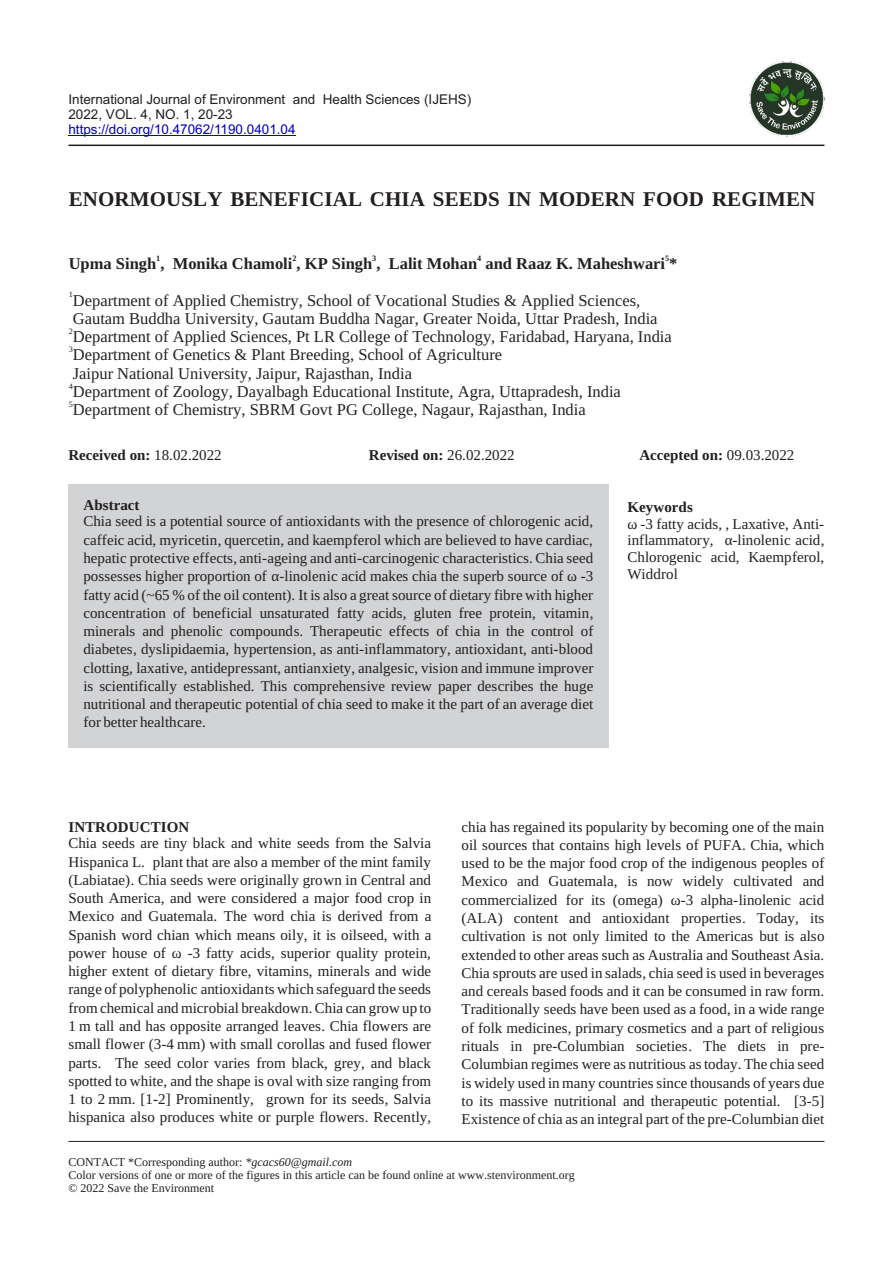
<style>
.page{position:relative;width:893px;height:1263px;background:#fff}
.page>*{position:absolute;margin:0;border:0;box-sizing:border-box;transform-origin:0 0}
.t1{font:700 21px "Liberation Serif";letter-spacing:.005em;color:#231f20}
.t2{font:16.5px/18.3px "Tinos";color:#222}
.t3{font:700 16.5px "Tinos";color:#222}
.t4{font:15px/18.3px "Tinos";color:#231f20;text-align:justify}
.t5{font:15px/16.6px "Liberation Serif";color:#231f20;text-align:justify}
.t6{font:700 15px "Liberation Serif";color:#231f20}
.t7{font:13.5px/15.1px "Arial";color:#231f20}
.t8{font:13.5px "Arial";color:#0000c4}
.t9{font:12px/13.4px "Liberation Serif";color:#231f20}
.t10{font:700 8.25px "Tinos";color:#222}
.t11{font:8.25px "Tinos";color:#222}
.s1{font-weight:400}
.s2{font-style:italic}
</style>
<div class="page">
<hr style="left:68px;top:135px;width:220px;height:1px;background:#0000c4">
<hr style="left:68px;top:145px;width:756px;height:1px;background:#231f20">
<div style="left:68px;top:484px;width:540px;height:264px;background:#d1d3d4"></div>
<hr style="left:68px;top:1141px;width:756px;height:1px;background:#231f20">
<img style="left:750px;top:61px;width:74px;height:75px">
<p class="t7" style="left:68px;top:93px;width:404px">International Journal of Environment and Health Sciences (IJEHS)<br>2022, VOL. 4, NO. 1, 20-23</p>
<p class="t8" style="left:68px;top:124px;width:229px">https://doi.org/10.47062/1190.0401.04</p>
<h1 class="t1" style="left:69px;top:192px;width:748px">ENORMOUSLY BENEFICIAL CHIA SEEDS IN MODERN FOOD REGIMEN</h1>
<p class="t10" style="left:156px;top:255px;width:6px">1</p>
<p class="t10" style="left:292px;top:255px;width:6px">2</p>
<p class="t10" style="left:372px;top:255px;width:6px">3</p>
<p class="t10" style="left:477px;top:255px;width:6px">4</p>
<p class="t10" style="left:665px;top:255px;width:6px">5</p>
<p class="t3" style="left:69px;top:258px;width:610px">Upma Singh , Monika Chamoli , KP Singh , Lalit Mohan and Raaz K. Maheshwari *</p>
<p class="t11" style="left:69px;top:292px;width:6px">1</p>
<p class="t2" style="left:73px;top:292px;width:586px">Department of Applied Chemistry, School of Vocational Studies &amp; Applied Sciences,<br>Gautam Buddha University, Gautam Buddha Nagar, Greater Noida, Uttar Pradesh, India</p>
<p class="t11" style="left:69px;top:328px;width:6px">2</p>
<p class="t2" style="left:73px;top:329px;width:600px">Department of Applied Sciences, Pt LR College of Technology, Faridabad, Haryana, India</p>
<p class="t11" style="left:69px;top:346px;width:6px">3</p>
<p class="t2" style="left:73px;top:347px;width:431px">Department of Genetics &amp; Plant Breeding, School of Agriculture<br>Jaipur National University, Jaipur, Rajasthan, India</p>
<p class="t11" style="left:69px;top:383px;width:6px">4</p>
<p class="t2" style="left:73px;top:384px;width:550px">Department of Zoology, Dayalbagh Educational Institute, Agra, Uttapradesh, India</p>
<p class="t11" style="left:69px;top:401px;width:6px">5</p>
<p class="t2" style="left:73px;top:402px;width:514px">Department of Chemistry, SBRM Govt PG College, Nagaur, Rajasthan, India</p>
<p class="t6" style="left:68px;top:450px;width:155px">Received on: <span class="s1">18.02.2022</span></p>
<p class="t6" style="left:369px;top:450px;width:147px">Revised on: <span class="s1">26.02.2022</span></p>
<p class="t6" style="left:639px;top:450px;width:156px">Accepted on: <span class="s1">09.03.2022</span></p>
<p class="t6" style="left:627px;top:502px;width:67px">Keywords</p>
<p class="t5" style="left:627px;top:517px;width:199px">ω -3 fatty acids, , Laxative, Anti&shy;inflammatory, α-linolenic acid, Chlorogenic acid, Kaempferol, Widdrol</p>
<p class="t6" style="left:83px;top:500px;width:58px">Abstract</p>
<p class="t4" style="left:83px;top:514px;width:511px">Chia seed is a potential source of antioxidants with the presence of chlorogenic acid, caffeic acid, myricetin, quercetin, and kaempferol which are believed to have cardiac, hepatic protective effects, anti-ageing and anti-carcinogenic characteristics. Chia seed possesses higher proportion of α-linolenic acid makes chia the superb source of ω -3 fatty acid (~65 % of the oil content). It is also a great source of dietary fibre with higher concentration of beneficial unsaturated fatty acids, gluten free protein, vitamin, minerals and phenolic compounds. Therapeutic effects of chia in the control of diabetes, dyslipidaemia, hypertension, as anti-inflammatory, antioxidant, anti-blood clotting, laxative, antidepressant, antianxiety, analgesic, vision and immune improver is scientifically established. This comprehensive review paper describes the huge nutritional and therapeutic potential of chia seed to make it the part of an average diet for better healthcare.</p>
<p class="t6" style="left:68px;top:821px;width:122px">INTRODUCTION</p>
<p class="t4" style="left:68px;top:835px;width:364px">Chia seeds are tiny black and white seeds from the Salvia Hispanica L. plant that are also a member of the mint family (Labiatae). Chia seeds were originally grown in Central and South America, and were considered a major food crop in Mexico and Guatemala. The word chia is derived from a Spanish word chian which means oily, it is oilseed, with a power house of ω -3 fatty acids, superior quality protein, higher extent of dietary fibre, vitamins, minerals and wide range of polyphenolic antioxidants which safeguard the seeds from chemical and microbial breakdown. Chia can grow up to 1 m tall and has opposite arranged leaves. Chia flowers are small flower (3-4 mm) with small corollas and fused flower parts. The seed color varies from black, grey, and black spotted to white, and the shape is oval with size ranging from 1 to 2 mm. [1-2] Prominently, grown for its seeds, Salvia hispanica also produces white or purple flowers. Recently,</p>
<p class="t4" style="left:462px;top:819px;width:364px">chia has regained its popularity by becoming one of the main oil sources that contains high levels of PUFA. Chia, which used to be the major food crop of the indigenous peoples of Mexico and Guatemala, is now widely cultivated and commercialized for its (omega) ω-3 alpha-linolenic acid (ALA) content and antioxidant properties. Today, its cultivation is not only limited to the Americas but is also extended to other areas such as Australia and Southeast Asia.<br>Chia sprouts are used in salads, chia seed is used in beverages and cereals based foods and it can be consumed in raw form.<br>Traditionally seeds have been used as a food, in a wide range of folk medicines, primary cosmetics and a part of religious rituals in pre-Columbian societies. The diets in pre-Columbian regimes were as nutritious as today. The chia seed is widely used in many countries since thousands of years due to its massive nutritional and therapeutic potential. [3-5] Existence of chia as an integral part of the pre-Columbian diet</p>
<p class="t9" style="left:68px;top:1156px;width:508px">CONTACT *Corresponding author: <span class="s2">*gcacs60@gmail.com<br></span>Color versions of one or more of the figures in this article can be found online at www.stenvironment.org © 2022 Save the Environment</p>
</div>
